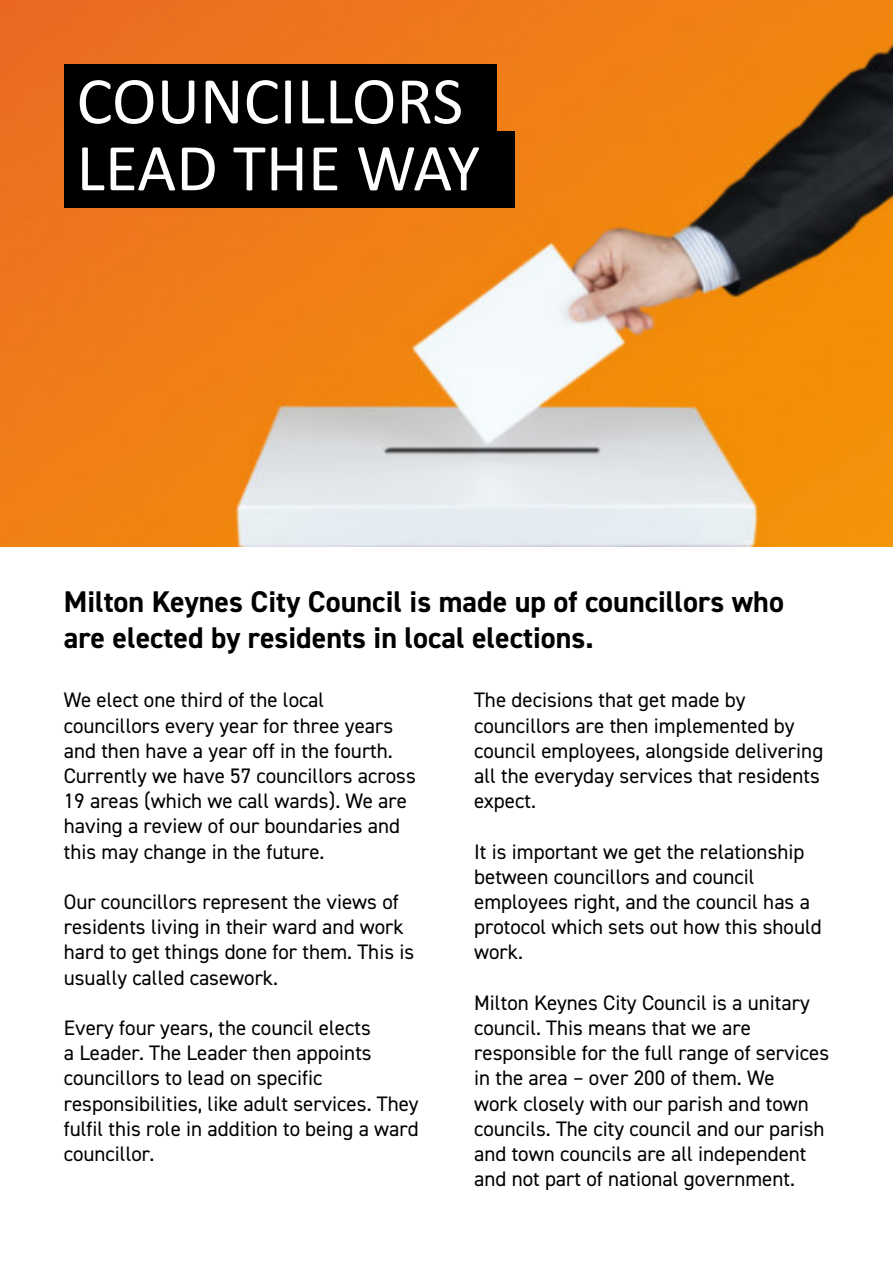
<style>
.page{position:relative;width:893px;height:1263px;background:#fff}
.page>*{position:absolute;margin:0;border:0;box-sizing:border-box;transform-origin:0 0}
.t1{font:67.5px "Calibri";color:#fff}
.t2{font:700 30px/36px "DIN2014";color:#000}
.t3{font:21px/25.2px "DIN2014";color:#000}
</style>
<div class="page">
<img style="left:0;top:0;width:893px;height:546px">
<div style="left:64px;top:131px;width:450px;height:76px;background:#000"></div>
<div style="left:64px;top:64px;width:432px;height:76px;background:#000"></div>
<h1 class="t1" style="left:77px;top:54px;width:388px">COUNCILLORS</h1>
<h1 class="t1" style="left:77px;top:121px;width:405px">LEAD THE WAY</h1>
<h2 class="t2" style="left:64px;top:584px;width:722px">Milton Keynes City Council is made up of councillors who are elected by residents in local elections.</h2>
<p class="t3" style="left:64px;top:687px;width:353px">We elect one third of the local councillors every year for three years and then have a year off in the fourth.<br>Currently we have 57 councillors across 19 areas (which we call wards). We are having a review of our boundaries and this may change in the future.</p>
<p class="t3" style="left:64px;top:889px;width:352px">Our councillors represent the views of residents living in their ward and work hard to get things done for them. This is usually called casework.</p>
<p class="t3" style="left:64px;top:1015px;width:357px">Every four years, the council elects<br>a Leader. The Leader then appoints councillors to lead on specific responsibilities, like adult services. They fulfil this role in addition to being a ward councillor.</p>
<p class="t3" style="left:474px;top:687px;width:351px">The decisions that get made by councillors are then implemented by council employees, alongside delivering all the everyday services that residents expect.</p>
<p class="t3" style="left:474px;top:838px;width:349px">It is important we get the relationship between councillors and council employees right, and the council has a protocol which sets out how this should work.</p>
<p class="t3" style="left:474px;top:989px;width:357px">Milton Keynes City Council is a unitary council. This means that we are responsible for the full range of services in the area – over 200 of them. We<br>work closely with our parish and town councils. The city council and our parish and town councils are all independent and not part of national government.</p>
</div>
